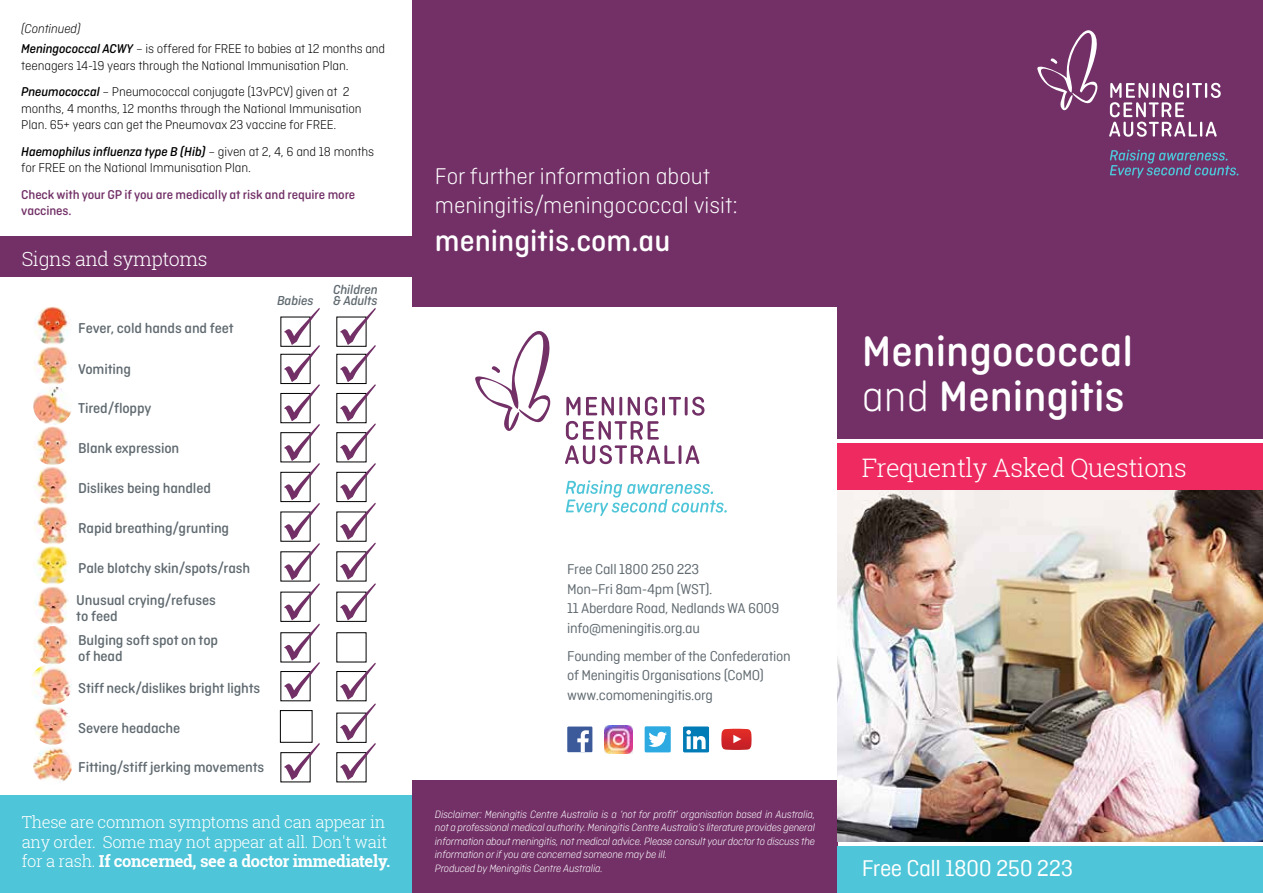
<style>
.page{position:relative;width:1263px;height:893px;background:#fff}
.page>*{position:absolute;margin:0;border:0;box-sizing:border-box;transform-origin:0 0}
.t1{font:500 45px/45px "Ciutadella Rounded W01";color:#fff}
.t2{font:500 31.5px "Ciutadella Rounded W01";color:#fff}
.t3{font:300 25.5px "Roboto Slab";letter-spacing:-.02em;color:#fff}
.t4{font:300 24px/28.8px "Ciutadella Rounded W01";color:#fff}
.t5{font:24px "Ciutadella W04";letter-spacing:-.02em;color:#fff}
.t6{font:300 19.5px "Roboto Slab";letter-spacing:-.02em;color:#fff}
.t7{font:300 16.5px/19.8px "Roboto Slab";letter-spacing:-.02em;color:#fff}
.t8{font:500 15.15px/31.7px "Ciutadella Rounded W01";letter-spacing:-.01em;color:#606a70}
.t9{font:15px/19.6px "Ciutadella W04";letter-spacing:-.02em;color:#606a70}
.t10{font:italic 500 13.65px/10.9px "Ciutadella Rounded W01";letter-spacing:-.01em;color:#606a70}
.t11{font:300 13.5px/16.2px "Ciutadella Rounded W01";letter-spacing:-.01em;color:#000}
.t12{font:500 13.5px/16.2px "Ciutadella Rounded W01";letter-spacing:-.01em;color:#723067}
.t13{font:italic 300 11.25px/13.5px "Ciutadella Rounded W01";letter-spacing:-.02em;color:#fff}
.s1{font-style:italic}
.s2{font-weight:500;font-style:italic}
.s3{font-weight:700}
.s4{font-weight:300}
</style>
<div class="page">
<div style="left:0;top:236px;width:450px;height:41px;background:#723067"></div>
<div style="left:0;top:795px;width:412px;height:98px;background:#4ec5d8"></div>
<div style="left:412px;top:0;width:438px;height:306px;background:#723067"></div>
<div style="left:412px;top:780px;width:426px;height:113px;background:#723067"></div>
<svg style="left:475px;top:331px;width:229px;height:133px"></svg>
<svg style="left:566px;top:480px;width:161px;height:36px"></svg>
<svg style="left:567px;top:726px;width:25px;height:26px"></svg>
<img style="left:605px;top:726px;width:27px;height:27px">
<svg style="left:645px;top:726px;width:26px;height:26px"></svg>
<svg style="left:683px;top:726px;width:26px;height:26px"></svg>
<svg style="left:721px;top:729px;width:30px;height:21px"></svg>
<img style="left:838px;top:490px;width:425px;height:351px">
<div style="left:838px;top:0;width:425px;height:438px;background:#723067"></div>
<div style="left:838px;top:847px;width:425px;height:46px;background:#4ec5d8"></div>
<div style="left:838px;top:444px;width:425px;height:46px;background:#ee2a60"></div>
<svg style="left:1037px;top:30px;width:184px;height:107px"></svg>
<svg style="left:1110px;top:150px;width:128px;height:28px"></svg>
<div style="left:336px;top:592px;width:30px;height:30px;border:1px solid #000"></div>
<svg style="left:340px;top:308px;width:36px;height:312px"></svg>
<svg style="left:340px;top:663px;width:36px;height:117px"></svg>
<img style="left:33px;top:306px;width:39px;height:39px;border-radius:19px">
<img style="left:33px;top:346px;width:39px;height:39px;border-radius:19px">
<img style="left:33px;top:386px;width:38px;height:39px">
<img style="left:33px;top:426px;width:39px;height:39px;border-radius:19px">
<img style="left:33px;top:466px;width:39px;height:39px;border-radius:19px">
<img style="left:33px;top:506px;width:39px;height:39px;border-radius:19px">
<img style="left:33px;top:546px;width:39px;height:39px;border-radius:19px">
<img style="left:33px;top:586px;width:39px;height:39px;border-radius:19px">
<img style="left:33px;top:626px;width:39px;height:39px;border-radius:19px">
<img style="left:32px;top:664px;width:40px;height:41px">
<img style="left:33px;top:706px;width:39px;height:39px;border-radius:19px">
<img style="left:33px;top:747px;width:38px;height:34px">
<svg style="left:284px;top:308px;width:36px;height:391px"></svg>
<div style="left:280px;top:710px;width:32px;height:33px;border:1px solid #000"></div>
<svg style="left:284px;top:743px;width:36px;height:37px"></svg>
<p class="t11" style="left:21px;top:18px;width:365px;line-height:20.4px"><span class="s1">(Continued)<br></span><span class="s2">Meningococcal ACWY</span> – is offered for FREE to babies at 12 months and</p>
<p class="t11" style="left:21px;top:52px;width:330px;line-height:26.8px">teenagers 14-19 years through the National Immunisation Plan.<br><span class="s2">Pneumococcal</span> – Pneumococcal conjugate (13vPCV) given at 2</p>
<p class="t11" style="left:21px;top:100px;width:342px">months, 4 months, 12 months through the National Immunisation<br>Plan. 65+ years can get the Pneumovax 23 vaccine for FREE.</p>
<p class="t11" style="left:21px;top:143px;width:354px"><span class="s2">Haemophilus influenza type B (Hib)</span> – given at 2, 4, 6 and 18 months for FREE on the National Immunisation Plan.</p>
<p class="t12" style="left:21px;top:186px;width:336px">Check with your GP if you are medically at risk and require more vaccines.</p>
<h3 class="t6" style="left:22px;top:245px;width:187px">Signs and symptoms</h3>
<p class="t8" style="left:78px;top:312px;width:157px">Fever, cold hands and feet</p>
<p class="t8" style="left:78px;top:353px;width:54px">Vomiting</p>
<p class="t8" style="left:78px;top:393px;width:75px">Tired/floppy</p>
<p class="t8" style="left:78px;top:433px;width:103px">Blank expression</p>
<p class="t8" style="left:78px;top:472px;width:134px">Dislikes being handled</p>
<p class="t8" style="left:78px;top:512px;width:152px">Rapid breathing/grunting</p>
<p class="t8" style="left:76px;top:552px;width:175px">Pale blotchy skin/spots/rash<br>Unusual crying/refuses</p>
<p class="t8" style="left:76px;top:605px;width:143px;line-height:23.5px">to feed<br>Bulging soft spot on top</p>
<p class="t8" style="left:78px;top:641px;width:184px">of head<br>Stiff neck/dislikes bright lights</p>
<p class="t8" style="left:78px;top:712px;width:103px">Severe headache</p>
<p class="t8" style="left:78px;top:751px;width:188px">Fitting/stiff jerking movements</p>
<p class="t10" style="left:277px;top:295px;width:38px">Babies</p>
<p class="t10" style="left:333px;top:284px;width:46px">Children &amp; Adults</p>
<p class="t7" style="left:22px;top:811px;width:370px">These are common symptoms and can appear in any order. Some may not appear at all. Don't wait for a rash. <span class="s3">If concerned, see a doctor immediately.</span></p>
<h3 class="t4" style="left:435px;top:162px;width:304px">For further information about meningitis/meningococcal visit:</h3>
<h2 class="t2" style="left:435px;top:224px;width:237px">meningitis.com.au</h2>
<p class="t9" style="left:567px;top:559px;width:214px">Free Call 1800 250 223<br>Mon–Fri 8am-4pm (WST).<br>11 Aberdare Road, Nedlands WA 6009 info@meningitis.org.au</p>
<p class="t9" style="left:567px;top:646px;width:225px">Founding member of the Confederation of Meningitis Organisations (CoMO) www.comomeningitis.org</p>
<p class="t13" style="left:435px;top:807px;width:382px">Disclaimer: Meningitis Centre Australia is a ‘not for profit’ organisation based in Australia, not a professional medical authority. Meningitis Centre Australia’s literature provides general information about meningitis, not medical advice. Please consult your doctor to discuss the information or if you are concerned someone may be ill.<br>Produced by Meningitis Centre Australia.</p>
<h1 class="t1" style="left:862px;top:328px;width:273px">Meningococcal <span class="s4">and</span> Meningitis</h1>
<h3 class="t3" style="left:862px;top:450px;width:327px">Frequently Asked Questions</h3>
<h3 class="t5" style="left:862px;top:855px;width:213px">Free Call 1800 250 223</h3>
</div>
